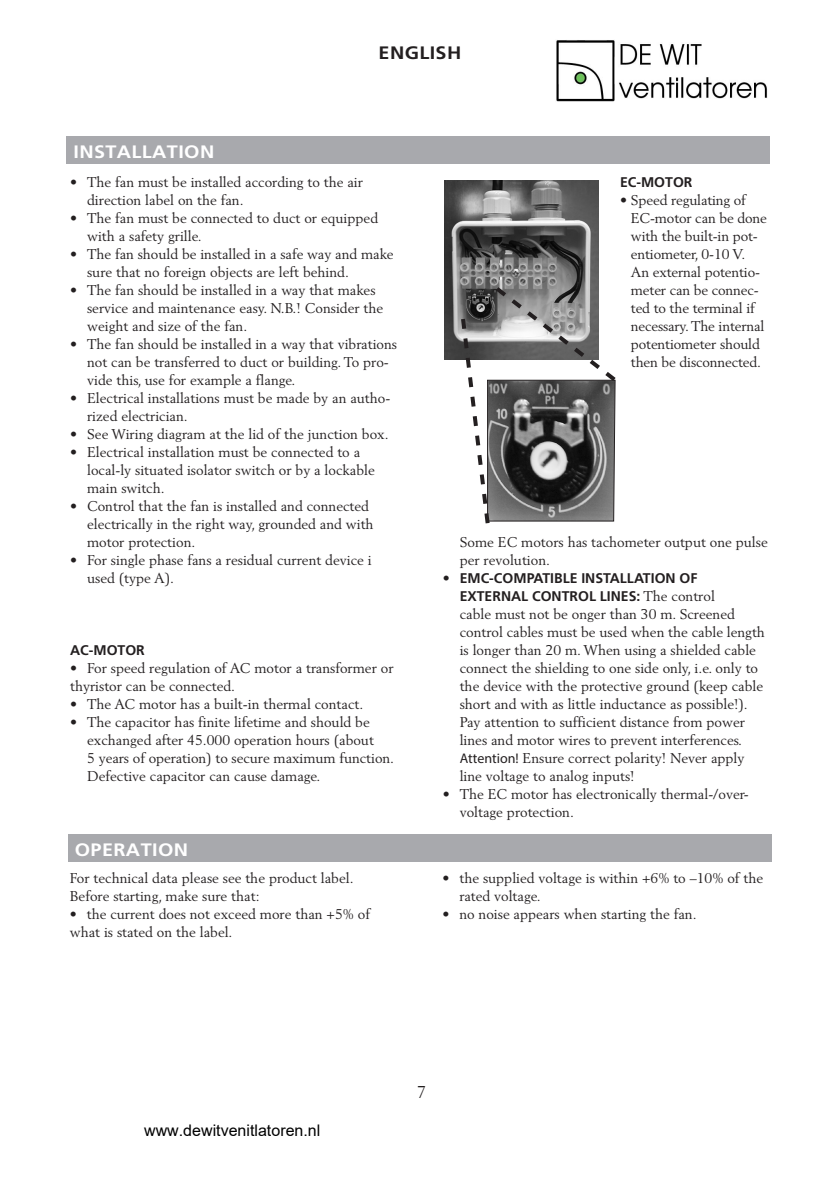
<style>
.page{position:relative;width:840px;height:1191px;background:#fff}
.page>*{position:absolute;margin:0;border:0;box-sizing:border-box;transform-origin:0 0}
.t1{font:700 18px "Frutiger LT Std";letter-spacing:.02em;color:#fff;scale:1.1 1}
.t2{font:700 18px "Frutiger LT Std";letter-spacing:.02em;color:#231f20;scale:1.1 1}
.Jansson_straight{font:17px "Berling LT Std";color:#231f20}
.t3{font:16px "Arial";color:#000}
.Manual_punktlista{font:14px/18px "Berling LT Std";color:#231f20}
.Manual_punktlista-2{font:700 14px "Frutiger LT Std";color:#231f20}
.s1{font-family:"Frutiger LT Std";font-weight:700}
.s2{font-family:"Myriad Pro"}
</style>
<div class="page">
<div style="left:66px;top:136px;width:703px;height:28px;background:#a8a9ad"></div>
<div style="left:68px;top:834px;width:703px;height:28px;background:#a8a9ad"></div>
<img style="left:444px;top:180px;width:153px;height:180px">
<svg style="left:458px;top:283px;width:158px;height:241px"></svg>
<img style="left:556px;top:40px;width:212px;height:62px">
<p class="t1" style="left:73px;top:141px;width:129px">INSTALLATION</p>
<p class="t2" style="left:378px;top:42px;width:77px">ENGLISH</p>
<p class="Manual_punktlista" style="left:87px;top:173px;width:277px;text-indent:-17px">• The fan must be installed according to the air direction label on the fan.</p>
<p class="Manual_punktlista" style="left:87px;top:209px;width:292px;text-indent:-17px">• The fan must be connected to duct or equipped with a safety grille.</p>
<p class="Manual_punktlista" style="left:87px;top:245px;width:308px;text-indent:-17px">• The fan should be installed in a safe way and make sure that no foreign objects are left behind.</p>
<p class="Manual_punktlista" style="left:87px;top:281px;width:297px;text-indent:-17px">• The fan should be installed in a way that makes service and maintenance easy. N.B.! Consider the weight and size of the fan.</p>
<p class="Manual_punktlista" style="left:87px;top:335px;width:311px;text-indent:-17px">• The fan should be installed in a way that vibrations not can be transferred to duct or building. To pro&shy;vide this, use for example a flange.</p>
<p class="Manual_punktlista" style="left:87px;top:389px;width:304px;text-indent:-17px">• Electrical installations must be made by an autho&shy;rized electrician.</p>
<p class="Manual_punktlista" style="left:70px;top:425px;width:320px">• See Wiring diagram at the lid of the junction box.</p>
<p class="Manual_punktlista" style="left:87px;top:443px;width:289px;text-indent:-17px">• Electrical installation must be connected to a local-ly situated isolator switch or by a lockable main switch.</p>
<p class="Manual_punktlista" style="left:87px;top:497px;width:288px;text-indent:-17px">• Control that the fan is installed and connected electrically in the right way, grounded and with motor protection.</p>
<p class="Manual_punktlista" style="left:87px;top:551px;width:286px;text-indent:-17px">• For single phase fans a residual current device i used (type A).</p>
<p class="Manual_punktlista-2" style="left:70px;top:642px;width:76px">AC-MOTOR</p>
<p class="Manual_punktlista" style="left:70px;top:659px;width:325px">• For speed regulation of AC motor a transformer or thyristor can be connected.</p>
<p class="Manual_punktlista" style="left:70px;top:695px;width:294px">• The AC motor has a built-in thermal contact.</p>
<p class="Manual_punktlista" style="left:87px;top:713px;width:308px;text-indent:-17px">• The capacitor has finite lifetime and should be exchanged after 45.000 operation hours (about<br>5 years of operation) to secure maximum function.<br>Defective capacitor can cause damage.</p>
<p class="t1" style="left:75px;top:839px;width:104px">OPERATION</p>
<p class="Manual_punktlista" style="left:70px;top:869px;width:285px">For technical data please see the product label.</p>
<p class="Manual_punktlista" style="left:70px;top:887px;width:191px">Before starting, make sure that:</p>
<p class="Manual_punktlista" style="left:70px;top:905px;width:301px">• the current does not exceed more than +5% of what is stated on the label.</p>
<p class="Manual_punktlista-2" style="left:619px;top:174px;width:74px">EC-MOTOR</p>
<p class="Manual_punktlista" style="left:630px;top:191px;width:137px;text-indent:-11px">• Speed regulating of<br>EC-motor can be done with the built-in pot&shy;entiometer, 0-10 V.<br>An external potentio&shy;meter can be connec&shy;ted to the terminal if necessary. The internal potentiometer should then be disconnected.</p>
<p class="Manual_punktlista" style="left:459px;top:533px;width:309px">Some EC motors has tachometer output one pulse</p>
<p class="Manual_punktlista" style="left:459px;top:551px;width:92px">per revolution.</p>
<p class="Manual_punktlista" style="left:459px;top:569px;width:306px;text-indent:-17px">• <span class="s1">EMC-COMPATIBLE INSTALLATION OF EXTERNAL CONTROL LINES:</span> The control<br>cable must not be onger than 30 m. Screened control cables must be used when the cable length is longer than 20 m. When using a shielded cable connect the shielding to one side only, i.e. only to the device with the protective ground (keep cable short and with as little inductance as possible!).<br>Pay attention to sufficient distance from power lines and motor wires to prevent interferences.</p>
<p class="Manual_punktlista" style="left:459px;top:749px;width:286px"><span class="s2">Attention!</span> Ensure correct polarity! Never apply line voltage to analog inputs!</p>
<p class="Manual_punktlista" style="left:459px;top:785px;width:290px;text-indent:-17px">• The EC motor has electronically thermal-/over&shy;voltage protection.</p>
<p class="Manual_punktlista" style="left:459px;top:869px;width:305px;text-indent:-17px">• the supplied voltage is within +6% to –10% of the rated voltage.</p>
<p class="Manual_punktlista" style="left:442px;top:905px;width:255px">• no noise appears when starting the fan.</p>
<p class="t3" style="left:144px;top:1119px;width:178px">www.dewitvenitlatoren.nl</p>
<p class="Jansson_straight" style="left:416px;top:1081px;width:11px">7</p>
</div>
